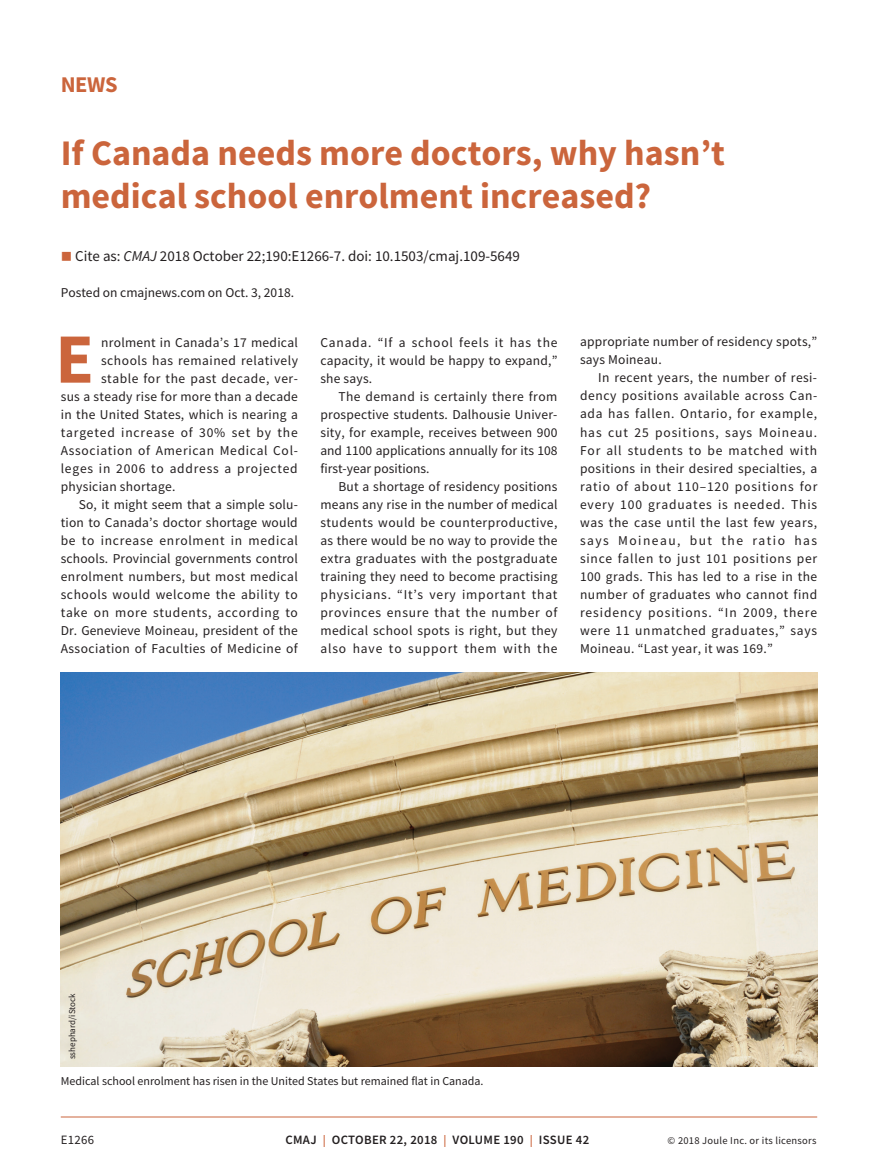
<style>
.page{position:relative;width:878px;height:1175px;background:#fff}
.page>*{position:absolute;margin:0;border:0;box-sizing:border-box;transform-origin:0 0}
.t1{font:700 70.65px "Source Sans Pro";color:#cb653c}
.t2{font:700 36px/43.2px "Source Sans Pro";color:#cb653c}
.t3{font:700 22.5px "Source Sans Pro";color:#cb653c}
.t4{font:15px "Source Sans Pro";color:#231f20}
.t5{font:13.5px/18px "Source Sans Pro";letter-spacing:.025em;color:#231f20;text-align:justify}
.t6{font:13.5px "Source Sans Pro";letter-spacing:.05em;color:#231f20}
.t7{font:13.5px "Source Sans Pro";letter-spacing:.055em;color:#231f20}
.t8{font:13.5px "Source Sans Pro";color:#231f20}
.t9{font:13.5px "Source Sans Pro";letter-spacing:.06em;color:#231f20}
.t10{font:600 12.75px "Source Sans Pro";letter-spacing:.025em;color:#231f20}
.t11{font:12.75px "Source Sans Pro";letter-spacing:.025em;color:#231f20}
.t12{font:12px "Source Sans Pro";color:#231f20}
.t13{font:10.5px "Source Sans Pro";letter-spacing:.025em;color:#231f20}
.t14{font:9px "Source Sans Pro";color:#231f20}
.s1{color:#cb653c}
.s2{font-style:italic}
.s3{font-size:12px;color:#cb653c}
</style>
<div class="page">
<hr style="left:61px;top:1116px;width:756px;height:1px;background:#cb653c">
<img style="left:61px;top:672px;width:756px;height:394px">
<h3 class="t3" style="left:61px;top:69px;width:58px">NEWS</h3>
<h2 class="t2" style="left:61px;top:131px;width:665px">If Canada needs more doctors, why hasn’t medical school enrolment increased?</h2>
<p class="t4" style="left:61px;top:246px;width:460px"><span class="s1">■</span> Cite as: <span class="s2">CMAJ</span> 2018 October 22;190:E1266-7. doi: 10.1503/cmaj.109-5649</p>
<p class="t8" style="left:61px;top:284px;width:235px">Posted on cmajnews.com on Oct. 3, 2018.</p>
<h1 class="t1" style="left:55px;top:311px;width:40px">E</h1>
<p class="t5" style="left:101px;top:333px;width:198px">nrolment in Canada’s 17 medical</p>
<p class="t5" style="left:101px;top:351px;width:198px">schools has remained relatively</p>
<p class="t5" style="left:101px;top:369px;width:198px">stable for the past decade, ver-</p>
<p class="t5" style="left:61px;top:387px;width:239px">sus a steady rise for more than a decade</p>
<p class="t5" style="left:61px;top:405px;width:238px">in the United States, which is nearing a</p>
<p class="t9" style="left:61px;top:423px;width:238px">targeted increase of 30% set by the</p>
<p class="t6" style="left:61px;top:441px;width:239px">Association of American Medical Col-</p>
<p class="t7" style="left:61px;top:459px;width:238px">leges in 2006 to address a projected</p>
<p class="t5" style="left:61px;top:477px;width:116px">physician shortage.</p>
<p class="t5" style="left:79px;top:495px;width:220px">So, it might seem that a simple solu-</p>
<p class="t5" style="left:61px;top:513px;width:238px">tion to Canada’s doctor shortage would</p>
<p class="t7" style="left:61px;top:531px;width:239px">be to increase enrolment in medical</p>
<p class="t5" style="left:61px;top:549px;width:238px">schools. Provincial governments control</p>
<p class="t5" style="left:61px;top:567px;width:239px">enrolment numbers, but most medical</p>
<p class="t5" style="left:61px;top:585px;width:238px">schools would welcome the ability to</p>
<p class="t6" style="left:61px;top:603px;width:239px">take on more students, according to</p>
<p class="t5" style="left:61px;top:621px;width:238px">Dr. Genevieve Moineau, president of the</p>
<p class="t5" style="left:61px;top:639px;width:238px">Association of Faculties of Medicine of</p>
<p class="t5" style="left:320px;top:333px;width:238px">Canada. “If a school feels it has the capacity, it would be happy to expand,” she says.</p>
<p class="t5" style="left:320px;top:387px;width:239px;text-indent:18px">The demand is certainly there from prospective students. Dalhousie Univer&shy;sity, for example, receives between 900 and 1100 applications annually for its 108 first-year positions.</p>
<p class="t5" style="left:320px;top:477px;width:239px;text-indent:18px">But a shortage of residency positions means any rise in the number of medical students would be counterproductive, as there would be no way to provide the extra graduates with the postgraduate training they need to become practising physicians. “It’s very important that provinces ensure that the number of medical school spots is right, but they also have to support them with the</p>
<p class="t5" style="left:580px;top:333px;width:239px">appropriate number of residency spots,” says Moineau.</p>
<p class="t5" style="left:580px;top:369px;width:239px;text-indent:18px">In recent years, the number of resi&shy;dency positions available across Can&shy;ada has fallen. Ontario, for example, has cut 25 positions, says Moineau.<br>For all students to be matched with positions in their desired specialties, a ratio of about 110–120 positions for every 100 graduates is needed. This was the case until the last few years, says Moineau, but the ratio has since fallen to just 101 positions per 100 grads. This has led to a rise in the number of graduates who cannot find residency positions. “In 2009, there were 11 unmatched graduates,” says Moineau. “Last year, it was 169.”</p>
<p class="t14" style="left:66px;top:1059px;width:68px;rotate:-90deg">sshephard/iStock</p>
<p class="t12" style="left:61px;top:1073px;width:424px">Medical school enrolment has risen in the United States but remained flat in Canada.</p>
<p class="t11" style="left:61px;top:1132px;width:35px">E1266</p>
<p class="t10" style="left:285px;top:1131px;width:305px">CMAJ <span class="s3">|</span> OCTOBER 22, 2018 <span class="s3">|</span> VOLUME 190 <span class="s3">|</span> ISSUE 42</p>
<p class="t13" style="left:667px;top:1134px;width:150px">© 2018 Joule Inc. or its licensors</p>
</div>
